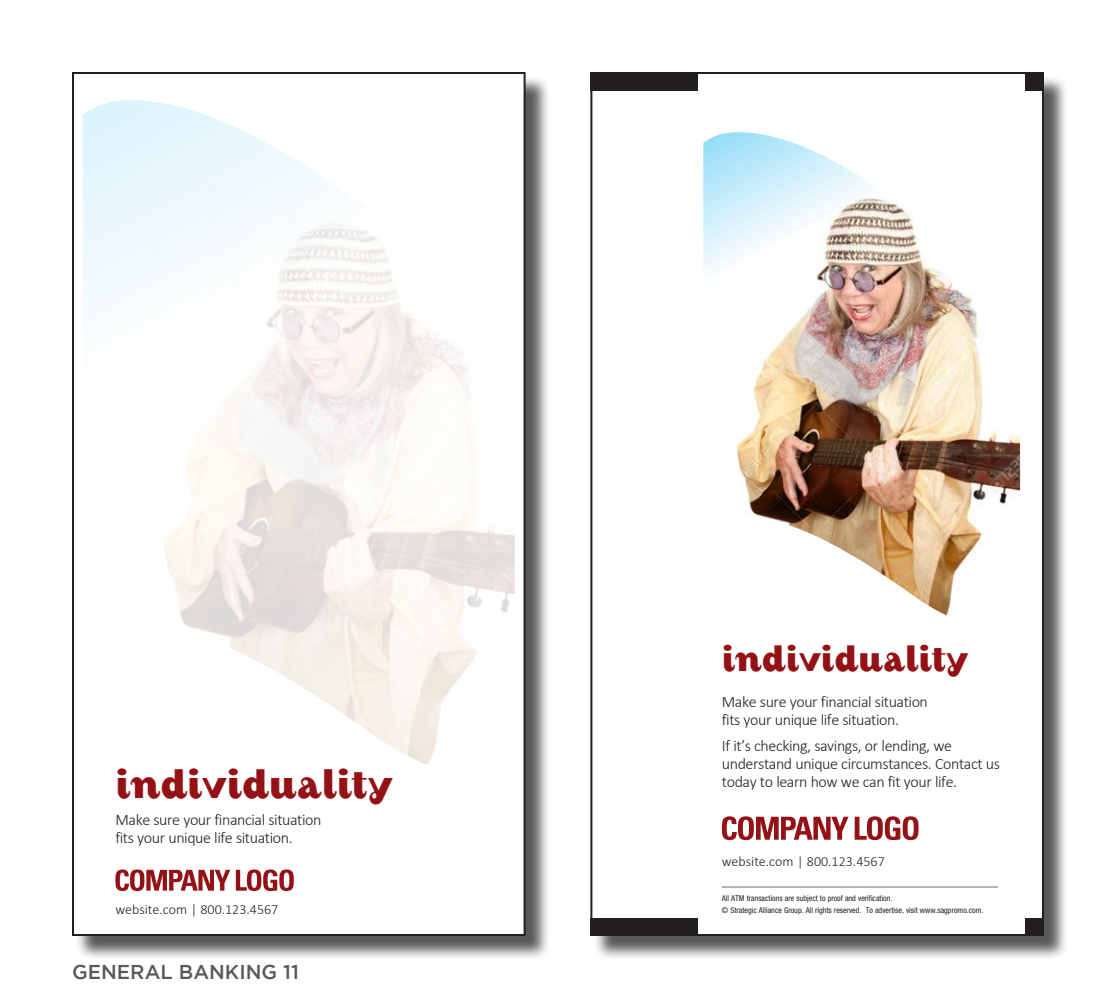
<style>
.page{position:relative;width:1116px;height:1008px;background:#fff}
.page>*{position:absolute;margin:0;border:0;box-sizing:border-box;transform-origin:0 0}
.t1{font:700 36px "August";letter-spacing:-.01em;color:#941215}
.t2{font:700 32px "August";letter-spacing:-.01em;color:#941215}
.t3{font:500 20px "Gotham";color:#58595b}
.t4{font:300 16px/18px "Calibri";letter-spacing:-.025em;color:#231f20}
.t5{font:300 14px "Calibri";color:#231f20}
.t6{font:condensed 8px "Helvetica Neue";color:#231f20}
</style>
<div class="page">
<div style="left:75px;top:75px;width:475px;height:886px;background:#231f20;opacity:.75"></div>
<div style="left:73px;top:73px;width:452px;height:862px;background:#fff"></div>
<div style="left:72px;top:72px;width:454px;height:864px;border:2px solid #231f20"></div>
<div style="left:593px;top:75px;width:476px;height:886px;background:#231f20;opacity:.75"></div>
<div style="left:591px;top:73px;width:452px;height:862px;background:#fff"></div>
<div style="left:590px;top:72px;width:108px;height:18px;background:#231f20"></div>
<div style="left:1025px;top:72px;width:19px;height:18px;background:#231f20"></div>
<div style="left:590px;top:918px;width:108px;height:18px;background:#231f20"></div>
<div style="left:1025px;top:918px;width:19px;height:18px;background:#231f20"></div>
<img style="left:736px;top:348px;width:284px;height:269px">
<img style="left:703px;top:132px;width:275px;height:216px">
<img style="left:164px;top:455px;width:351px;height:310px">
<svg style="left:83px;top:100px;width:390px;height:355px"></svg>
<hr style="left:722px;top:886px;width:276px;height:2px;background:#b1b4b6">
<svg style="left:115px;top:869px;width:115px;height:22px"></svg>
<svg style="left:236px;top:869px;width:58px;height:22px"></svg>
<svg style="left:722px;top:816px;width:127px;height:24px"></svg>
<svg style="left:855px;top:816px;width:64px;height:24px"></svg>
<p class="t1" style="left:115px;top:760px;width:279px">individuality</p>
<p class="t4" style="left:115px;top:810px;width:208px">Make sure your financial situation fits your unique life situation.</p>
<p class="t2" style="left:722px;top:638px;width:248px">individuality</p>
<p class="t4" style="left:722px;top:693px;width:208px">Make sure your financial situation fits your unique life situation.</p>
<p class="t4" style="left:722px;top:736px;width:280px">If it’s checking, savings, or lending, we understand unique circumstances. Contact us today to learn how we can fit your life.</p>
<p class="t5" style="left:722px;top:853px;width:164px">website.com | 800.123.4567</p>
<p class="t6" style="left:722px;top:894px;width:172px">All ATM transactions are subject to proof and verification.</p>
<p class="t5" style="left:115px;top:900px;width:164px">website.com | 800.123.4567</p>
<p class="t6" style="left:722px;top:906px;width:263px">© Strategic Alliance Group. All rights reserved. To advertise, visit www.sagpromo.com.</p>
<p class="t3" style="left:72px;top:961px;width:229px">GENERAL BANKING 11</p>
</div>
